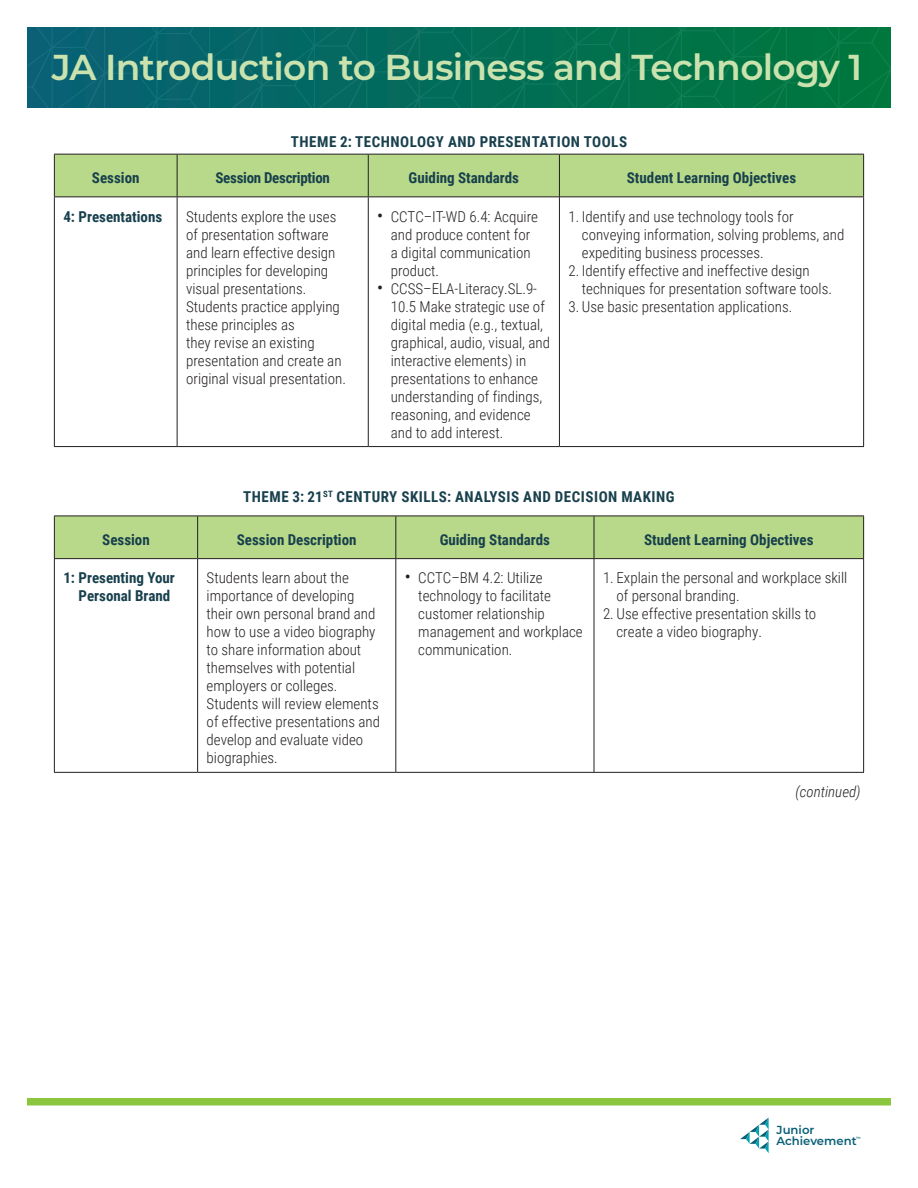
<style>
.page{position:relative;width:918px;height:1188px;background:#fff}
.page>*{position:absolute;margin:0;border:0;box-sizing:border-box;transform-origin:0 0}
.t1{font:600 36px "Montserrat";letter-spacing:-.02em;color:#cae2ad}
.table_body{font:300 15px/18px "Roboto Condensed";color:#231f20}
.table_col_head{font:700 15px "Roboto Condensed";color:#18404d}
.table_title{font:700 15px "Roboto Condensed";letter-spacing:.035em;color:#18404d}
.table_col_head_fl_le{font:700 15px/18px "Roboto Condensed";color:#18404d}
.table_col_head-2{font:700 15px "Roboto Condensed";letter-spacing:-.02em;color:#18404d}
.table_continued{font:italic 300 15px "Roboto Condensed";color:#231f20}
.t2{font:600 11.7px/11.7px "Montserrat";color:#085f77}
.t3{font:600 4.5px "Montserrat";color:#085f77}
.s1{font-weight:400;font-size:18px}
</style>
<div class="page">
<svg style="left:740px;top:1118px;width:29px;height:35px"></svg>
<svg style="left:27px;top:27px;width:864px;height:81px;background:#046d59"></svg>
<div style="left:27px;top:1098px;width:864px;height:8px;background:#8cc63e"></div>
<div style="left:55px;top:155px;width:808px;height:41px;background:#b8d989"></div>
<hr style="left:177px;top:197px;width:1px;height:249px;background:#231f20">
<hr style="left:368px;top:197px;width:1px;height:249px;background:#231f20">
<hr style="left:559px;top:197px;width:1px;height:249px;background:#231f20">
<hr style="left:54px;top:197px;width:1px;height:249px;background:#231f20">
<hr style="left:863px;top:197px;width:1px;height:249px;background:#231f20">
<hr style="left:54px;top:446px;width:123px;height:1px;background:#231f20">
<hr style="left:177px;top:446px;width:191px;height:1px;background:#231f20">
<hr style="left:368px;top:446px;width:191px;height:1px;background:#231f20">
<hr style="left:559px;top:446px;width:305px;height:1px;background:#231f20">
<hr style="left:54px;top:154px;width:123px;height:1px;background:#231f20">
<hr style="left:54px;top:155px;width:1px;height:41px;background:#231f20">
<hr style="left:177px;top:154px;width:191px;height:1px;background:#231f20">
<hr style="left:177px;top:155px;width:1px;height:41px;background:#231f20">
<hr style="left:368px;top:154px;width:191px;height:1px;background:#231f20">
<hr style="left:368px;top:155px;width:1px;height:41px;background:#231f20">
<hr style="left:559px;top:154px;width:305px;height:1px;background:#231f20">
<hr style="left:559px;top:155px;width:1px;height:41px;background:#231f20">
<hr style="left:54px;top:196px;width:123px;height:1px;background:#231f20">
<hr style="left:177px;top:196px;width:191px;height:1px;background:#231f20">
<hr style="left:368px;top:196px;width:192px;height:1px;background:#231f20">
<hr style="left:863px;top:155px;width:1px;height:41px;background:#231f20">
<hr style="left:559px;top:196px;width:305px;height:1px;background:#231f20">
<div style="left:55px;top:517px;width:808px;height:41px;background:#b8d989"></div>
<hr style="left:197px;top:559px;width:1px;height:213px;background:#231f20">
<hr style="left:395px;top:559px;width:1px;height:213px;background:#231f20">
<hr style="left:594px;top:559px;width:1px;height:213px;background:#231f20">
<hr style="left:54px;top:559px;width:1px;height:213px;background:#231f20">
<hr style="left:863px;top:559px;width:1px;height:213px;background:#231f20">
<hr style="left:54px;top:516px;width:144px;height:1px;background:#231f20">
<hr style="left:54px;top:516px;width:1px;height:42px;background:#231f20">
<hr style="left:198px;top:516px;width:198px;height:1px;background:#231f20">
<hr style="left:197px;top:516px;width:1px;height:42px;background:#231f20">
<hr style="left:396px;top:516px;width:198px;height:1px;background:#231f20">
<hr style="left:395px;top:516px;width:1px;height:42px;background:#231f20">
<hr style="left:594px;top:516px;width:270px;height:1px;background:#231f20">
<hr style="left:594px;top:516px;width:1px;height:42px;background:#231f20">
<hr style="left:863px;top:516px;width:1px;height:42px;background:#231f20">
<hr style="left:54px;top:558px;width:144px;height:1px;background:#231f20">
<hr style="left:198px;top:558px;width:198px;height:1px;background:#231f20">
<hr style="left:396px;top:558px;width:198px;height:1px;background:#231f20">
<hr style="left:594px;top:558px;width:270px;height:1px;background:#231f20">
<hr style="left:54px;top:772px;width:144px;height:1px;background:#231f20">
<hr style="left:198px;top:772px;width:198px;height:1px;background:#231f20">
<hr style="left:396px;top:772px;width:198px;height:1px;background:#231f20">
<hr style="left:594px;top:772px;width:270px;height:1px;background:#231f20">
<h1 class="t1" style="left:52px;top:42px;width:812px">JA Introduction to Business and Technology 1</h1>
<p class="table_title" style="left:291px;top:131px;width:338px">THEME 2: TECHNOLOGY AND PRESENTATION TOOLS</p>
<p class="table_col_head" style="left:92px;top:168px;width:49px">Session</p>
<p class="table_col_head-2" style="left:216px;top:168px;width:116px">Session Description</p>
<p class="table_col_head" style="left:409px;top:168px;width:112px">Guiding Standards</p>
<p class="table_col_head" style="left:627px;top:168px;width:171px">Student Learning Objectives</p>
<p class="table_col_head_fl_le" style="left:63px;top:207px;width:100px">4: Presentations</p>
<p class="table_body" style="left:186px;top:207px;width:161px">Students explore the uses of presentation software and learn effective design principles for developing visual presentations.<br>Students practice applying these principles as<br>they revise an existing presentation and create an original visual presentation.</p>
<p class="table_body" style="left:391px;top:207px;width:149px;text-indent:-13px"><span class="s1">•</span> CCTC–IT-WD 6.4: Acquire and produce content for a digital communication product.</p>
<p class="table_body" style="left:582px;top:207px;width:264px;text-indent:-14px">1. Identify and use technology tools for conveying information, solving problems, and expediting business processes.</p>
<p class="table_body" style="left:582px;top:261px;width:252px;text-indent:-14px">2. Identify effective and ineffective design techniques for presentation software tools.</p>
<p class="table_body" style="left:568px;top:297px;width:225px">3. Use basic presentation applications.</p>
<p class="table_body" style="left:391px;top:279px;width:161px;text-indent:-13px"><span class="s1">•</span> CCSS–ELA-Literacy.SL.9-<br>10.5 Make strategic use of digital media (e.g., textual, graphical, audio, visual, and interactive elements) in presentations to enhance understanding of findings, reasoning, and evidence and to add interest.</p>
<p class="table_title" style="left:243px;top:487px;width:433px">THEME 3: 21<sup>ST</sup> CENTURY SKILLS: ANALYSIS AND DECISION MAKING</p>
<p class="table_col_head" style="left:102px;top:529px;width:49px">Session</p>
<p class="table_col_head" style="left:237px;top:529px;width:121px">Session Description</p>
<p class="table_col_head" style="left:440px;top:529px;width:112px">Guiding Standards</p>
<p class="table_col_head" style="left:644px;top:529px;width:171px">Student Learning Objectives</p>
<p class="table_col_head_fl_le" style="left:79px;top:568px;width:98px;text-indent:-15px">1: Presenting Your<br>Personal Brand</p>
<p class="table_body" style="left:207px;top:568px;width:175px">Students learn about the importance of developing their own personal brand and how to use a video biography to share information about themselves with potential employers or colleges.<br>Students will review elements of effective presentations and develop and evaluate video biographies.</p>
<p class="table_body" style="left:418px;top:568px;width:166px;text-indent:-14px"><span class="s1">•</span> CCTC–BM 4.2: Utilize technology to facilitate customer relationship management and workplace communication.</p>
<p class="table_body" style="left:616px;top:568px;width:232px;text-indent:-14px">1. Explain the personal and workplace skill of personal branding.</p>
<p class="table_body" style="left:616px;top:604px;width:201px;text-indent:-14px">2. Use effective presentation skills to create a video biography.</p>
<p class="table_continued" style="left:795px;top:781px;width:67px">(continued)</p>
<p class="t2" style="left:777px;top:1123px;width:82px">Junior<br>Achievement</p>
<p class="t3" style="left:856px;top:1135px;width:6px">™</p>
</div>
